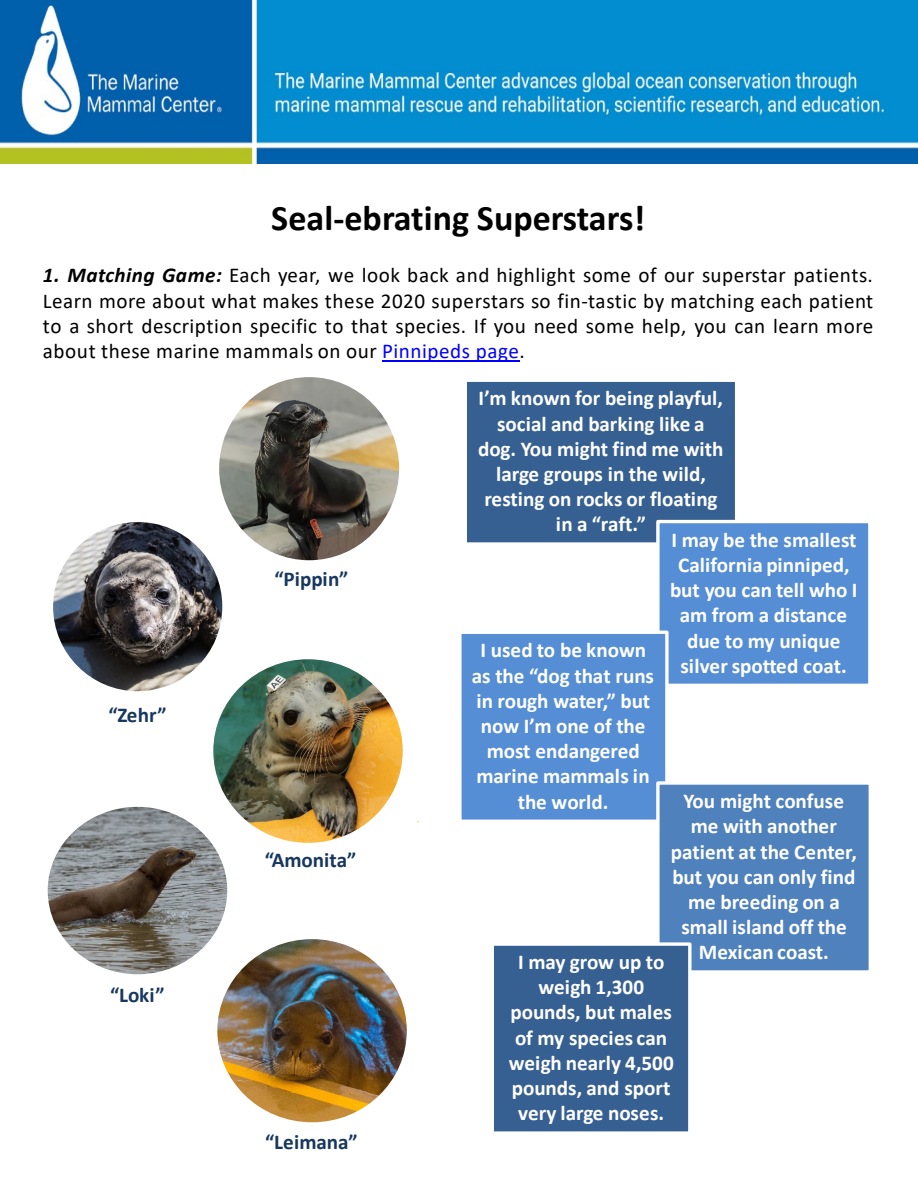
<style>
.page{position:relative;width:918px;height:1188px;background:#fff}
.page>*{position:absolute;margin:0;border:0;box-sizing:border-box;transform-origin:0 0}
.t1{font:700 36px "Calibri";color:#000}
.t2{font:700 21.15px/25.2px "Calibri";letter-spacing:-.005em;color:#fff;text-align:center}
.t3{font:21.15px/25.2px "Calibri";letter-spacing:.03em;color:#000;text-align:justify}
.t4{font:700 21.15px "Calibri";letter-spacing:-.005em;color:#17375e}
.s1{font-weight:700;font-style:italic}
.s2{color:#00f}
</style>
<div class="page">
<img style="left:0;top:0;width:918px;height:164px">
<hr style="left:382px;top:360px;width:137px;height:2px;background:#00f">
<div style="left:464px;top:379px;width:274px;height:167px;background:#376092;border:3px solid #fff"></div>
<div style="left:656px;top:520px;width:216px;height:167px;background:#558ed5;border:3px solid #fff"></div>
<div style="left:458px;top:631px;width:211px;height:192px;background:#558ed5;border:3px solid #fff"></div>
<img style="left:53px;top:522px;width:169px;height:169px;border-radius:85px">
<img style="left:48px;top:807px;width:179px;height:167px">
<img style="left:213px;top:659px;width:190px;height:184px">
<img style="left:217px;top:939px;width:190px;height:183px">
<img style="left:219px;top:377px;width:180px;height:183px">
<div style="left:656px;top:781px;width:216px;height:193px;background:#4f81bd;border:3px solid #fff"></div>
<div style="left:491px;top:942px;width:201px;height:193px;background:#376092;border:3px solid #fff"></div>
<p class="t1" style="left:271px;top:193px;width:375px">Seal-ebrating Superstars!</p>
<p class="t3" style="left:43px;top:262px;width:832px"><span class="s1">1. Matching Game:</span> Each year, we look back and highlight some of our superstar patients.<br>Learn more about what makes these 2020 superstars so fin-tastic by matching each patient to a short description specific to that species. If you need some help, you can learn more about these marine mammals on our <span class="s2">Pinnipeds page</span>.</p>
<p class="t2" style="left:478px;top:386px;width:247px">I’m known for being playful, social and barking like a dog. You might find me with large groups in the wild, resting on rocks or floating in a “raft.”</p>
<p class="t2" style="left:670px;top:527px;width:189px">I may be the smallest<br>California pinniped, but you can tell who I am from a distance due to my unique silver spotted coat.</p>
<p class="t4" style="left:274px;top:564px;width:76px">“Pippin”</p>
<p class="t2" style="left:472px;top:638px;width:184px">I used to be known as the “dog that runs in rough water,” but now I’m one of the most endangered marine mammals in the world.</p>
<p class="t4" style="left:109px;top:700px;width:60px">“Zehr”</p>
<p class="t2" style="left:671px;top:788px;width:187px">You might confuse me with another patient at the Center, but you can only find me breeding on a small island off the<br>Mexican coast.</p>
<p class="t2" style="left:509px;top:949px;width:167px">I may grow up to weigh 1,300 pounds, but males of my species can weigh nearly 4,500 pounds, and sport very large noses.</p>
<p class="t4" style="left:265px;top:845px;width:93px">“Amonita”</p>
<p class="t4" style="left:110px;top:980px;width:56px">“Loki”</p>
<p class="t4" style="left:265px;top:1128px;width:94px">“Leimana”</p>
</div>
